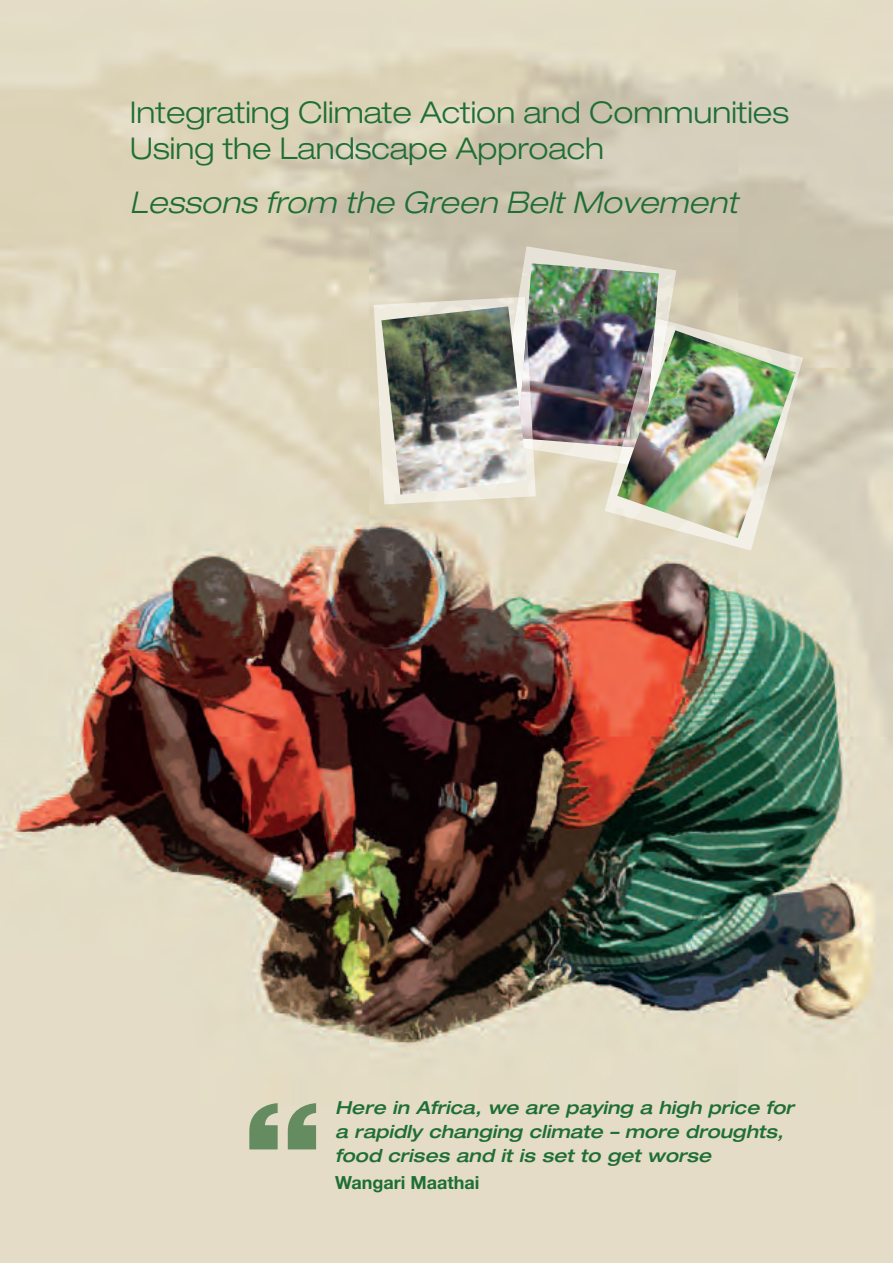
<style>
.page{position:relative;width:893px;height:1263px;background:#fff}
.page>*{position:absolute;margin:0;border:0;box-sizing:border-box;transform-origin:0 0}
.t1{font:900 expanded 108px "Helvetica Neue";color:#648c60}
.t2{font:300 expanded 30px/36px "Helvetica Neue";color:#1f6e36}
.t3{font:italic 300 expanded 30px "Helvetica Neue";letter-spacing:.005em;color:#1f6e36}
.t4{font:italic 500 expanded 18px/24px "Helvetica Neue";letter-spacing:.005em;color:#1f6e36}
.t5{font:700 18px "Helvetica Neue";color:#1f6e36}
</style>
<div class="page">
<img style="left:0;top:0;width:893px;height:1263px">
<img style="left:518px;top:246px;width:158px;height:17px">
<img style="left:374px;top:297px;width:7px;height:207px">
<img style="left:605px;top:321px;width:198px;height:229px">
<img style="left:381px;top:263px;width:415px;height:275px">
<img style="left:617px;top:330px;width:179px;height:208px">
<h2 class="t2" style="left:130px;top:98px;width:661px">Integrating Climate Action and Communities<br>Using the Landscape Approach</h2>
<h2 class="t3" style="left:130px;top:192px;width:609px">Lessons from the Green Belt Movement</h2>
<h1 class="t1" style="left:244px;top:1100px;width:79px">“</h1>
<p class="t4" style="left:335px;top:1097px;width:460px">Here in Africa, we are paying a high price for a rapidly changing climate – more droughts, food crises and it is set to get worse</p>
<p class="t5" style="left:335px;top:1171px;width:146px">Wangari Maathai</p>
</div>
